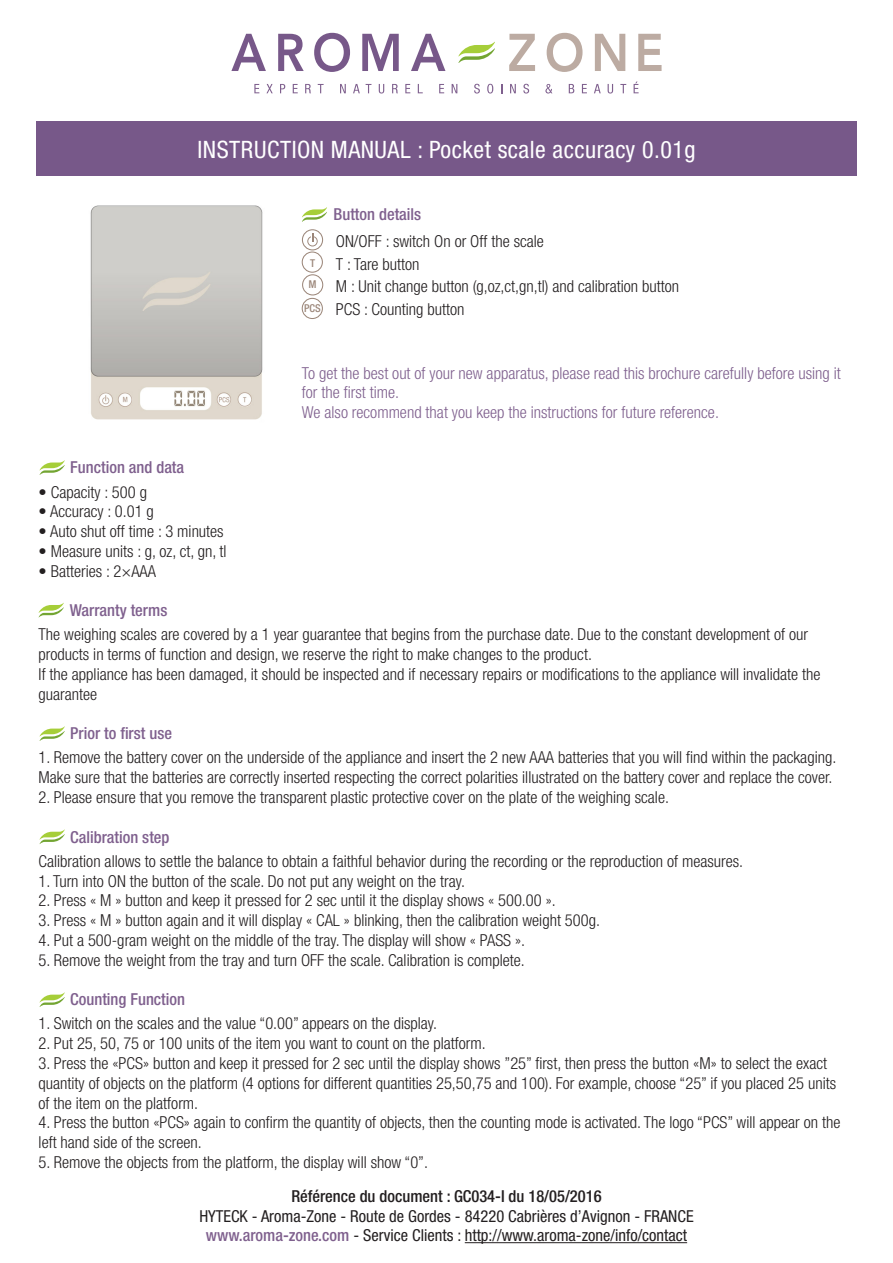
<style>
.page{position:relative;width:893px;height:1263px;background:#fff}
.page>*{position:absolute;margin:0;border:0;box-sizing:border-box;transform-origin:0 0}
.t1{font:condensed 24px "Helvetica Neue";letter-spacing:.02em;color:#fff}
.t2{font:300 condensed 16.5px/19.8px "Helvetica Neue";color:#231f20}
.t3{font:300 condensed 16.5px/19.8px "Helvetica Neue";color:#7f608e}
.t4{font:condensed 16.5px/19.5px "Helvetica Neue";color:#231f20;text-align:center}
.t5{font:500 condensed 16.5px "Helvetica Neue";color:#7f608e}
.t6{font:500 condensed 16.5px "Helvetica Neue";color:#231f20}
.t7{font:500 condensed 10.8px "Helvetica Neue";color:#9b8679}
.s1{font-weight:500;color:#7f608e}
</style>
<div class="page">
<svg style="left:254px;top:84px;width:5px;height:9px"></svg>
<svg style="left:266px;top:84px;width:7px;height:9px"></svg>
<svg style="left:280px;top:84px;width:5px;height:9px"></svg>
<svg style="left:293px;top:84px;width:5px;height:9px"></svg>
<svg style="left:305px;top:84px;width:6px;height:9px"></svg>
<svg style="left:318px;top:84px;width:6px;height:9px"></svg>
<svg style="left:340px;top:84px;width:6px;height:9px"></svg>
<svg style="left:353px;top:84px;width:7px;height:9px"></svg>
<svg style="left:366px;top:84px;width:5px;height:9px"></svg>
<svg style="left:379px;top:84px;width:5px;height:10px"></svg>
<svg style="left:392px;top:84px;width:6px;height:9px"></svg>
<svg style="left:405px;top:84px;width:5px;height:9px"></svg>
<svg style="left:418px;top:84px;width:5px;height:9px"></svg>
<svg style="left:439px;top:84px;width:5px;height:9px"></svg>
<svg style="left:452px;top:84px;width:5px;height:9px"></svg>
<svg style="left:474px;top:84px;width:6px;height:10px"></svg>
<svg style="left:487px;top:84px;width:6px;height:10px"></svg>
<svg style="left:510px;top:84px;width:6px;height:9px"></svg>
<svg style="left:523px;top:84px;width:6px;height:10px"></svg>
<svg style="left:545px;top:84px;width:7px;height:10px"></svg>
<svg style="left:569px;top:84px;width:5px;height:9px"></svg>
<svg style="left:582px;top:84px;width:5px;height:9px"></svg>
<svg style="left:594px;top:84px;width:7px;height:9px"></svg>
<svg style="left:608px;top:84px;width:5px;height:10px"></svg>
<svg style="left:620px;top:84px;width:6px;height:9px"></svg>
<svg style="left:634px;top:82px;width:5px;height:11px"></svg>
<svg style="left:231px;top:34px;width:35px;height:37px"></svg>
<svg style="left:278px;top:34px;width:26px;height:37px"></svg>
<svg style="left:314px;top:33px;width:36px;height:39px"></svg>
<svg style="left:362px;top:34px;width:37px;height:37px"></svg>
<svg style="left:411px;top:34px;width:34px;height:37px"></svg>
<svg style="left:509px;top:34px;width:26px;height:37px"></svg>
<svg style="left:547px;top:33px;width:35px;height:39px"></svg>
<svg style="left:595px;top:34px;width:30px;height:37px"></svg>
<svg style="left:638px;top:34px;width:24px;height:37px"></svg>
<svg style="left:458px;top:42px;width:37px;height:21px"></svg>
<div style="left:36px;top:121px;width:821px;height:54px;background:#775889"></div>
<svg style="left:40px;top:460px;width:25px;height:15px"></svg>
<svg style="left:39px;top:603px;width:25px;height:14px"></svg>
<svg style="left:40px;top:726px;width:25px;height:15px"></svg>
<svg style="left:40px;top:992px;width:25px;height:15px"></svg>
<svg style="left:40px;top:829px;width:25px;height:15px"></svg>
<svg style="left:302px;top:207px;width:25px;height:15px"></svg>
<svg style="left:307px;top:233px;width:11px;height:13px"></svg>
<div style="left:302px;top:229px;width:21px;height:21px;border:1px solid #9b8679;border-radius:50%"></div>
<div style="left:302px;top:251px;width:21px;height:22px;border:1px solid #9b8679;border-radius:50%"></div>
<div style="left:302px;top:298px;width:21px;height:21px;border:1px solid #9b8679;border-radius:50%"></div>
<div style="left:302px;top:274px;width:21px;height:21px;border:1px solid #9b8679;border-radius:50%"></div>
<img style="left:90px;top:205px;width:173px;height:215px">
<hr style="left:465px;top:1242px;width:222px;height:1px;background:#231f20">
<h1 class="t1" style="left:198px;top:135px;width:499px">INSTRUCTION MANUAL : Pocket scale accuracy 0.01g</h1>
<p class="t7" style="left:310px;top:256px;width:7px">T</p>
<p class="t7" style="left:304px;top:302px;width:18px">PCS</p>
<p class="t5" style="left:334px;top:205px;width:89px">Button details</p>
<p class="t2" style="left:336px;top:230px;width:345px;line-height:22.5px">ON/OFF : switch On or Off the scale<br>T : Tare button<br>M : Unit change button (g,oz,ct,gn,tl) and calibration button<br>PCS : Counting button</p>
<p class="t3" style="left:302px;top:363px;width:540px">To get the best out of your new apparatus, please read this brochure carefully before using it for the first time.<br>We also recommend that you keep the instructions for future reference.</p>
<p class="t5" style="left:70px;top:458px;width:115px">Function and data</p>
<p class="t2" style="left:39px;top:482px;width:110px">• Capacity : 500 g</p>
<p class="t2" style="left:39px;top:501px;width:117px">• Accuracy : 0.01 g</p>
<p class="t2" style="left:39px;top:521px;width:187px">• Auto shut off time : 3 minutes</p>
<p class="t2" style="left:39px;top:541px;width:190px">• Measure units : g, oz, ct, gn, tl</p>
<p class="t2" style="left:39px;top:561px;width:119px">• Batteries : 2×AAA</p>
<p class="t5" style="left:70px;top:601px;width:99px">Warranty terms</p>
<p class="t2" style="left:39px;top:624px;width:783px">The weighing scales are covered by a 1 year guarantee that begins from the purchase date. Due to the constant development of our products in terms of function and design, we reserve the right to make changes to the product.<br>If the appliance has been damaged, it should be inspected and if necessary repairs or modifications to the appliance will invalidate the guarantee</p>
<p class="t5" style="left:70px;top:724px;width:103px">Prior to first use</p>
<p class="t2" style="left:39px;top:748px;width:799px">1. Remove the battery cover on the underside of the appliance and insert the 2 new AAA batteries that you will find within the packaging.<br>Make sure that the batteries are correctly inserted respecting the correct polarities illustrated on the battery cover and replace the cover.</p>
<p class="t2" style="left:39px;top:787px;width:632px">2. Please ensure that you remove the transparent plastic protective cover on the plate of the weighing scale.</p>
<p class="t5" style="left:70px;top:827px;width:101px">Calibration step</p>
<p class="t2" style="left:39px;top:851px;width:706px">Calibration allows to settle the balance to obtain a faithful behavior during the recording or the reproduction of measures.</p>
<p class="t2" style="left:39px;top:871px;width:428px">1. Turn into ON the button of the scale. Do not put any weight on the tray.</p>
<p class="t2" style="left:39px;top:890px;width:519px">2. Press « M » button and keep it pressed for 2 sec until it the display shows « 500.00 ».</p>
<p class="t2" style="left:39px;top:910px;width:563px">3. Press « M » button again and it will display « CAL » blinking, then the calibration weight 500g.</p>
<p class="t2" style="left:39px;top:930px;width:488px">4. Put a 500-gram weight on the middle of the tray. The display will show « PASS ».</p>
<p class="t2" style="left:39px;top:950px;width:488px">5. Remove the weight from the tray and turn OFF the scale. Calibration is complete.</p>
<p class="t5" style="left:70px;top:990px;width:116px">Counting Function</p>
<p class="t2" style="left:39px;top:1013px;width:400px">1. Switch on the scales and the value “0.00” appears on the display.</p>
<p class="t2" style="left:39px;top:1033px;width:449px">2. Put 25, 50, 75 or 100 units of the item you want to count on the platform.</p>
<p class="t2" style="left:39px;top:1053px;width:799px">3. Press the «PCS» button and keep it pressed for 2 sec until the display shows ”25” first, then press the button «M» to select the exact quantity of objects on the platform (4 options for different quantities 25,50,75 and 100). For example, choose “25” if you placed 25 units of the item on the platform.</p>
<p class="t2" style="left:39px;top:1112px;width:803px">4. Press the button «PCS» again to confirm the quantity of objects, then the counting mode is activated. The logo “PCS” will appear on the left hand side of the screen.</p>
<p class="t2" style="left:39px;top:1152px;width:391px">5. Remove the objects from the platform, the display will show “0”.</p>
<p class="t6" style="left:291px;top:1186px;width:312px">Référence du document : GC034-I du 18/05/2016</p>
<p class="t4" style="left:199px;top:1206px;width:496px">HYTECK - Aroma-Zone - Route de Gordes - 84220 Cabrières d’Avignon - FRANCE <span class="s1">www.aroma-zone.com</span> - Service Clients : http://www.aroma-zone/info/contact</p>
</div>
